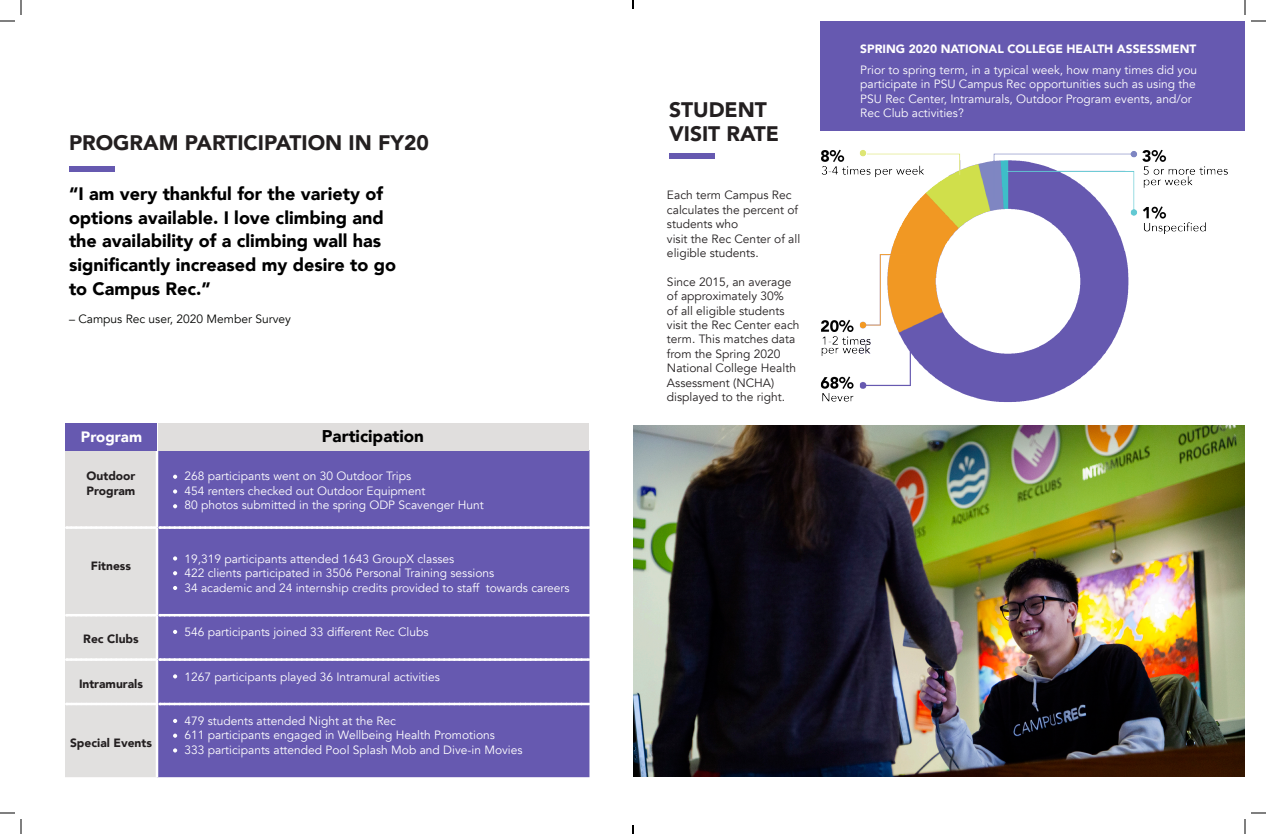
<style>
.page{position:relative;width:1266px;height:834px;background:#fff}
.page>*{position:absolute;margin:0;border:0;box-sizing:border-box;transform-origin:0 0}
.t1{font:900 21px/24px "Avenir";color:#231f20}
.t2{font:900 18px/23.6px "Avenir";color:#000}
.t3{font:900 17px "Avenir";color:#000}
.t4{font:900 15px "Avenir";color:#fff}
.t5{font:12px/14.4px "Avenir";color:#fff}
.t6{font:12px/14.4px "Avenir";color:#231f20}
.column_titles{font:900 12px "Avenir";color:#231f20}
.t7{font:900 12px "Avenir";color:#fff}
.t8{font:12px "Avenir";color:#040503}
</style>
<div class="page">
<div style="left:69px;top:166px;width:45px;height:6px;background:#6659b0"></div>
<img style="left:633px;top:425px;width:612px;height:352px">
<div style="left:669px;top:153px;width:46px;height:6px;background:#6659b0"></div>
<img style="left:820px;top:130px;width:425px;height:272px">
<div style="left:820px;top:21px;width:425px;height:109px;background:#6659b0"></div>
<div style="left:65px;top:450px;width:92px;height:78px;background:#e0dedd"></div>
<div style="left:158px;top:450px;width:431px;height:76px;background:#6659b0"></div>
<hr style="left:156px;top:450px;width:2px;height:78px;background:#fff">
<div style="left:65px;top:423px;width:91px;height:28px;background:#6659b0"></div>
<div style="left:159px;top:423px;width:430px;height:28px;background:#e0dedd"></div>
<svg style="left:173px;top:475px;width:4px;height:4px"></svg>
<svg style="left:173px;top:489px;width:4px;height:5px"></svg>
<svg style="left:173px;top:504px;width:4px;height:4px"></svg>
<svg style="left:65px;top:526px;width:524px;height:251px;background:#8277bb"></svg>
<svg style="left:0;top:0;width:22px;height:22px"></svg>
<svg style="left:0;top:812px;width:22px;height:22px"></svg>
<svg style="left:1244px;top:0;width:22px;height:22px"></svg>
<svg style="left:1244px;top:812px;width:22px;height:22px"></svg>
<svg style="left:632px;top:0;width:2px;height:9px"></svg>
<svg style="left:632px;top:825px;width:2px;height:9px"></svg>
<p class="t1" style="left:69px;top:130px;width:362px">PROGRAM PARTICIPATION IN FY20</p>
<p class="t2" style="left:69px;top:182px;width:329px">“I am very thankful for the variety of options available. I love climbing and the availability of a climbing wall has significantly increased my desire to go to Campus Rec.”</p>
<p class="t8" style="left:69px;top:312px;width:224px">– Campus Rec user, 2020 Member Survey</p>
<p class="t4" style="left:81px;top:424px;width:63px">Program</p>
<p class="t3" style="left:322px;top:422px;width:104px">Participation</p>
<p class="column_titles" style="left:87px;top:466px;width:50px">Outdoor</p>
<p class="column_titles" style="left:87px;top:480px;width:50px">Program</p>
<p class="t5" style="left:184px;top:469px;width:228px">268 participants went on 30 Outdoor Trips</p>
<p class="t5" style="left:184px;top:484px;width:243px">454 renters checked out Outdoor Equipment</p>
<p class="t5" style="left:184px;top:498px;width:301px">80 photos submitted in the spring ODP Scavenger Hunt</p>
<p class="column_titles" style="left:91px;top:556px;width:42px">Fitness</p>
<p class="t5" style="left:184px;top:552px;width:272px">19,319 participants attended 1643 GroupX classes</p>
<p class="t5" style="left:184px;top:566px;width:311px">422 clients participated in 3506 Personal Training sessions</p>
<p class="t5" style="left:184px;top:581px;width:387px">34 academic and 24 internship credits provided to staff towards careers</p>
<p class="column_titles" style="left:83px;top:629px;width:57px">Rec Clubs</p>
<p class="t5" style="left:184px;top:625px;width:246px">546 participants joined 33 different Rec Clubs</p>
<p class="column_titles" style="left:79px;top:673px;width:65px">Intramurals</p>
<p class="t5" style="left:184px;top:669px;width:257px">1267 participants played 36 Intramural activities</p>
<p class="column_titles" style="left:70px;top:732px;width:83px">Special Events</p>
<p class="t5" style="left:184px;top:714px;width:213px">479 students attended Night at the Rec</p>
<p class="t5" style="left:184px;top:728px;width:312px">611 participants engaged in Wellbeing Health Promotions</p>
<p class="t5" style="left:184px;top:743px;width:340px">333 participants attended Pool Splash Mob and Dive-in Movies</p>
<p class="t1" style="left:669px;top:98px;width:112px">STUDENT<br>VISIT RATE</p>
<p class="t6" style="left:667px;top:188px;width:133px">Each term Campus Rec calculates the percent of students who</p>
<p class="t6" style="left:667px;top:231px;width:135px">visit the Rec Center of all</p>
<p class="t6" style="left:667px;top:246px;width:93px">eligible students.</p>
<p class="t6" style="left:667px;top:275px;width:134px">Since 2015, an average of approximately 30%<br>of all eligible students visit the Rec Center each term. This matches data from the Spring 2020<br>National College Health<br>Assessment (NCHA) displayed to the right.</p>
<p class="t7" style="left:860px;top:38px;width:338px">SPRING 2020 NATIONAL COLLEGE HEALTH ASSESSMENT</p>
<p class="t5" style="left:860px;top:63px;width:338px">Prior to spring term, in a typical week, how many times did you participate in PSU Campus Rec opportunities such as using the PSU Rec Center, Intramurals, Outdoor Program events, and/or Rec Club activities?</p>
</div>
